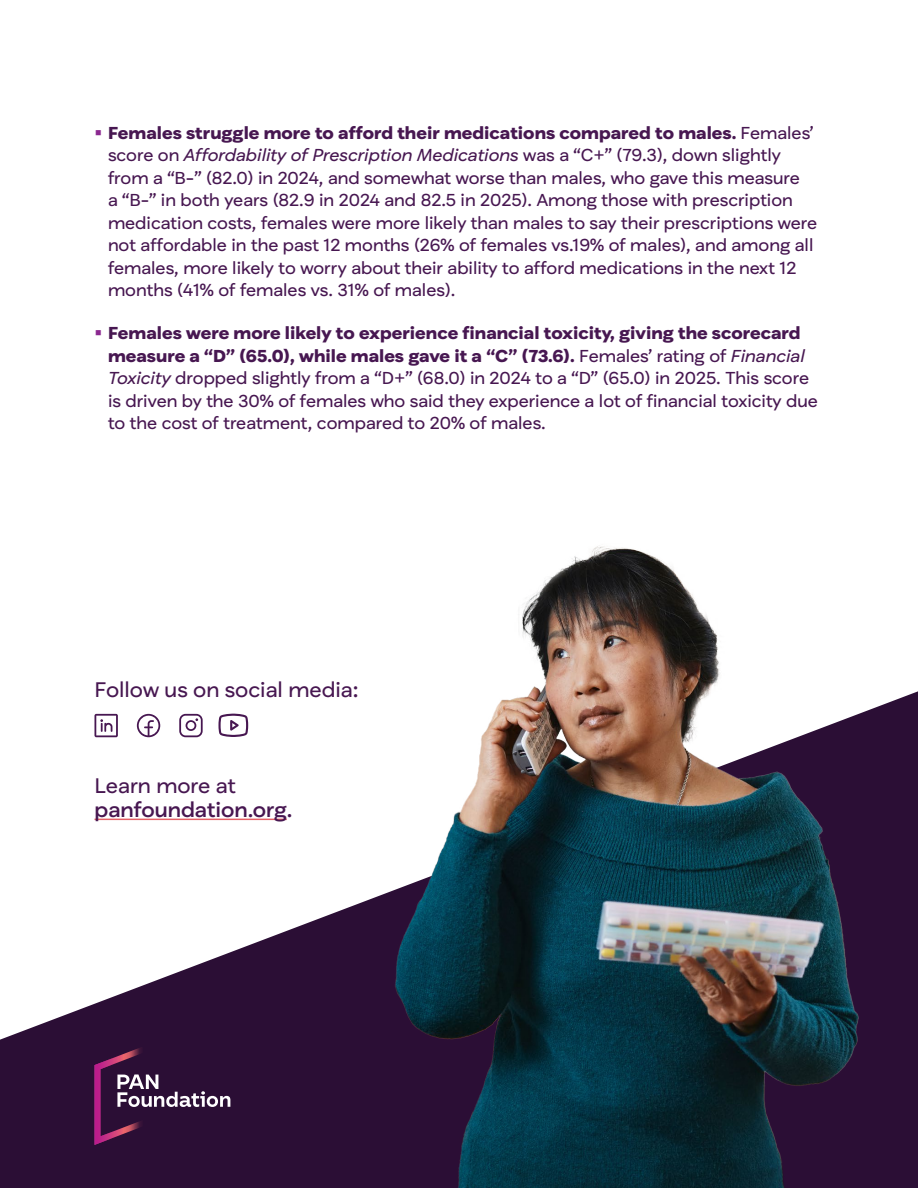
<style>
.page{position:relative;width:918px;height:1188px;background:#fff}
.page>*{position:absolute;margin:0;border:0;box-sizing:border-box;transform-origin:0 0}
.Body_Copy{font:500 21px/24px "FAIRE Luma Sans";color:#471751}
.Body_Copy-2{font:21px "FAIRE Luma Sans";color:#471751}
.t1{font:17.25px/22.5px "FAIRE Luma Sans";color:#471751}
.s1{color:#8b2890}
.s2{font-weight:900}
.s3{font-style:italic}
.s4{font-weight:400}
</style>
<div class="page">
<svg style="left:0;top:713px;width:332px;height:475px"></svg>
<hr style="left:94px;top:819px;width:193px;height:1px;background:#e56167">
<svg style="left:94px;top:1046px;width:136px;height:99px"></svg>
<svg style="left:179px;top:714px;width:24px;height:23px"></svg>
<svg style="left:137px;top:714px;width:23px;height:23px"></svg>
<svg style="left:94px;top:714px;width:24px;height:23px"></svg>
<svg style="left:218px;top:714px;width:30px;height:23px"></svg>
<img style="left:332px;top:545px;width:586px;height:643px">
<p class="t1" style="left:108px;top:121px;width:711px;text-indent:-14px"><span class="s1">▪</span> <span class="s2">Females struggle more to afford their medications compared to males.</span> Females’ score on <span class="s3">Affordability of Prescription Medications</span> was a “C+” (79.3), down slightly from a “B-” (82.0) in 2024, and somewhat worse than males, who gave this measure<br>a “B-” in both years (82.9 in 2024 and 82.5 in 2025). Among those with prescription medication costs, females were more likely than males to say their prescriptions were not affordable in the past 12 months (26% of females vs.19% of males), and among all females, more likely to worry about their ability to afford medications in the next 12 months (41% of females vs. 31% of males).</p>
<p class="t1" style="left:108px;top:321px;width:712px;text-indent:-14px"><span class="s1">▪</span> <span class="s2">Females were more likely to experience financial toxicity, giving the scorecard measure a “D” (65.0), while males gave it a “C” (73.6).</span> Females’ rating of <span class="s3">Financial Toxicity</span> dropped slightly from a “D+” (68.0) in 2024 to a “D” (65.0) in 2025. This score is driven by the 30% of females who said they experience a lot of financial toxicity due to the cost of treatment, compared to 20% of males.</p>
<p class="Body_Copy-2" style="left:94px;top:676px;width:266px">Follow us on social media:</p>
<p class="Body_Copy" style="left:94px;top:773px;width:199px"><span class="s4">Learn more at </span>panfoundation.org.</p>
</div>
